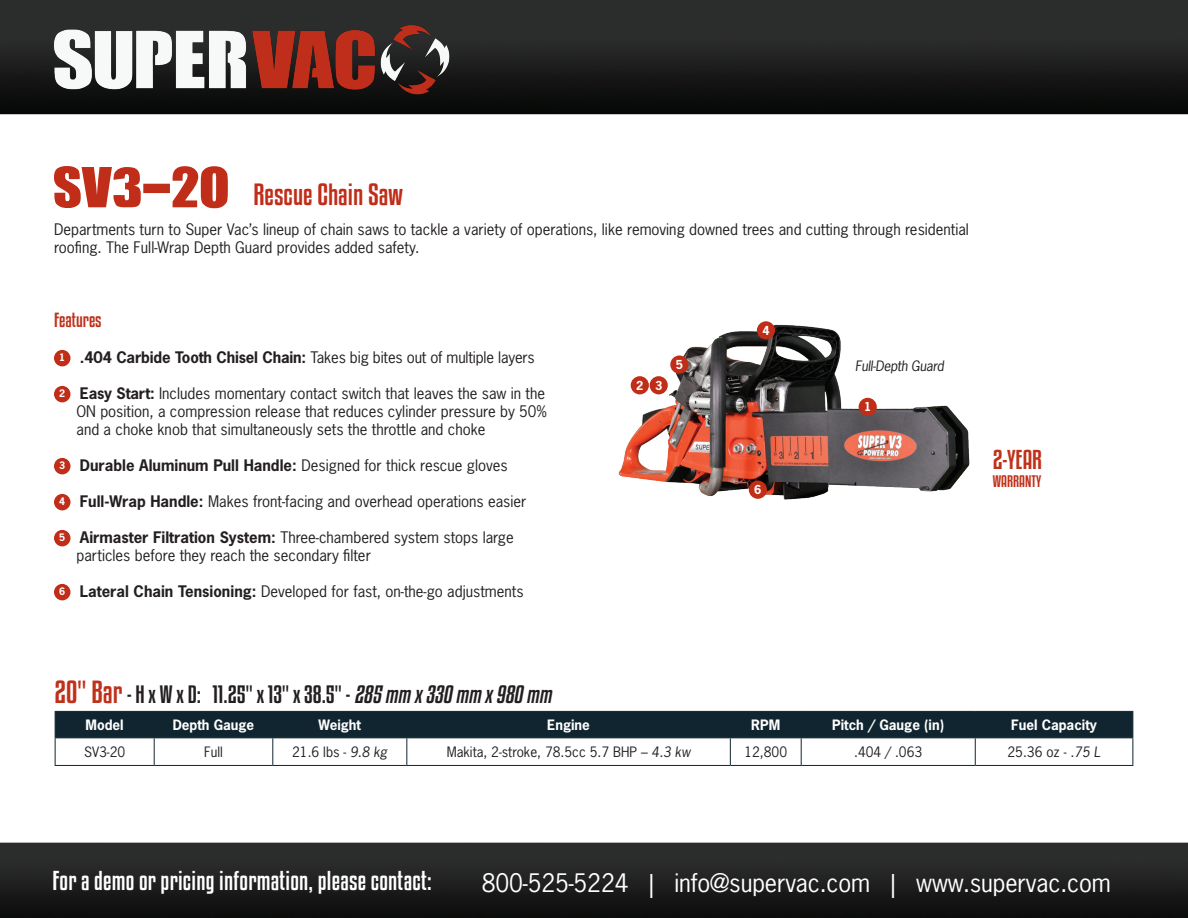
<style>
.page{position:relative;width:1188px;height:918px;background:#fff}
.page>*{position:absolute;margin:0;border:0;box-sizing:border-box;transform-origin:0 0}
.t1{font:54px "Call Of Ops Duty";color:#c02d19}
.t2{font:27px "Kenyan Coffee Rg";color:#c02d19}
.t3{font:24px "News Gothic Std";letter-spacing:-.005em;color:#fff}
.t4{font:24px "Kenyan Coffee Rg";letter-spacing:.01em;color:#fff}
.t5{font:24px "Kenyan Coffee Rg";color:#c0311a}
.t6{font:22.05px "Kenyan Coffee Rg";color:#231f20}
.t7{font:18px "Kenyan Coffee Rg";color:#c0311a}
.t8{font:15px/18px "News Gothic Std";color:#231f20}
.t9{font:14.7px "Kenyan Coffee Rg";color:#c0311a}
.t10{font:13.5px "News Gothic Std";color:#231f20}
.t11{font:700 13.5px "News Gothic Std";color:#fff}
.t12{font:italic 13.5px "News Gothic Std";letter-spacing:-.015em;color:#231f20}
.t13{font:700 11.7px "News Gothic Std";color:#fff}
.t14{font:700 9.75px "News Gothic Std";color:#fff}
.s1{font-weight:700}
.s2{font-size:28.2px;color:#c0311a}
.s3{font-style:italic}
</style>
<div class="page">
<img style="left:0;top:0;width:1187px;height:918px">
<img style="left:46px;top:10px;width:415px;height:100px">
<div style="left:54px;top:350px;width:16px;height:16px;background:#c02d19;border-radius:50%"></div>
<div style="left:54px;top:386px;width:16px;height:16px;background:#c02d19;border-radius:50%"></div>
<div style="left:54px;top:458px;width:16px;height:16px;background:#c02d19;border-radius:50%"></div>
<div style="left:54px;top:494px;width:16px;height:16px;background:#c02d19;border-radius:50%"></div>
<div style="left:54px;top:530px;width:16px;height:16px;background:#c02d19;border-radius:50%"></div>
<div style="left:54px;top:584px;width:16px;height:16px;background:#c02d19;border-radius:50%"></div>
<svg style="left:55px;top:711px;width:1078px;height:54px"></svg>
<hr style="left:273px;top:765px;width:134px;height:1px;background:#112530">
<hr style="left:407px;top:765px;width:323px;height:1px;background:#112530">
<hr style="left:730px;top:765px;width:71px;height:1px;background:#112530">
<hr style="left:801px;top:765px;width:174px;height:1px;background:#112530">
<hr style="left:975px;top:765px;width:158px;height:1px;background:#112530">
<hr style="left:55px;top:765px;width:99px;height:1px;background:#112530">
<hr style="left:154px;top:765px;width:119px;height:1px;background:#112530">
<img style="left:603px;top:290px;width:428px;height:233px">
<div style="left:749px;top:481px;width:18px;height:18px;background:#c02d19;border-radius:50%"></div>
<div style="left:859px;top:398px;width:18px;height:18px;background:#c02d19;border-radius:50%"></div>
<div style="left:757px;top:321px;width:18px;height:19px;background:#c02d19;border-radius:50%"></div>
<div style="left:670px;top:356px;width:19px;height:18px;background:#c02d19;border-radius:50%"></div>
<div style="left:650px;top:376px;width:18px;height:18px;background:#c02d19;border-radius:50%"></div>
<div style="left:631px;top:376px;width:18px;height:18px;background:#c02d19;border-radius:50%"></div>
<p class="t1" style="left:54px;top:166px;width:178px">SV3-20</p>
<p class="t2" style="left:254px;top:178px;width:151px">Rescue Chain Saw</p>
<p class="t8" style="left:54px;top:220px;width:916px">Departments turn to Super Vac’s lineup of chain saws to tackle a variety of operations, like removing downed trees and cutting through residential roofing. The Full-Wrap Depth Guard provides added safety.</p>
<p class="t7" style="left:54px;top:309px;width:49px">Features</p>
<p class="t14" style="left:59px;top:351px;width:8px">1</p>
<p class="t8" style="left:80px;top:349px;width:457px"><span class="s1">.404 Carbide Tooth Chisel Chain:</span> Takes big bites out of multiple layers</p>
<p class="t14" style="left:59px;top:387px;width:8px">2</p>
<p class="t8" style="left:76px;top:385px;width:472px;text-align:justify"><span class="s1">Easy Start:</span> Includes momentary contact switch that leaves the saw in the ON position, a compression release that reduces cylinder pressure by 50% and a choke knob that simultaneously sets the throttle and choke</p>
<p class="t14" style="left:59px;top:459px;width:8px">3</p>
<p class="t8" style="left:80px;top:457px;width:429px"><span class="s1">Durable Aluminum Pull Handle:</span> Designed for thick rescue gloves</p>
<p class="t14" style="left:59px;top:495px;width:8px">4</p>
<p class="t8" style="left:80px;top:493px;width:448px"><span class="s1">Full-Wrap Handle:</span> Makes front-facing and overhead operations easier</p>
<p class="t14" style="left:59px;top:531px;width:8px">5</p>
<p class="t8" style="left:76px;top:529px;width:439px"><span class="s1">Airmaster Filtration System:</span> Three-chambered system stops large particles before they reach the secondary filter</p>
<p class="t14" style="left:59px;top:585px;width:8px">6</p>
<p class="t8" style="left:80px;top:583px;width:445px"><span class="s1">Lateral Chain Tensioning:</span> Developed for fast, on-the-go adjustments</p>
<p class="t13" style="left:636px;top:378px;width:9px">2</p>
<p class="t13" style="left:655px;top:378px;width:9px">3</p>
<p class="t13" style="left:676px;top:357px;width:9px">5</p>
<p class="t13" style="left:762px;top:323px;width:9px">4</p>
<p class="t13" style="left:754px;top:482px;width:9px">6</p>
<p class="t12" style="left:855px;top:358px;width:91px">Full-Depth Guard</p>
<p class="t13" style="left:864px;top:399px;width:9px">1</p>
<p class="t5" style="left:993px;top:445px;width:51px">2-YEAR</p>
<p class="t9" style="left:993px;top:472px;width:50px">WARRANTY</p>
<p class="t6" style="left:55px;top:681px;width:503px"><span class="s2">20" Bar</span> - H x W x D: 11.25" x 13" x 38.5" - <span class="s3">285 mm x330 mm x980 mm</span></p>
<p class="t11" style="left:86px;top:716px;width:40px">Model</p>
<p class="t11" style="left:173px;top:716px;width:83px">Depth Gauge</p>
<p class="t11" style="left:319px;top:716px;width:44px">Weight</p>
<p class="t11" style="left:547px;top:716px;width:44px">Engine</p>
<p class="t11" style="left:751px;top:716px;width:30px">RPM</p>
<p class="t11" style="left:832px;top:716px;width:113px">Pitch / Gauge (in)</p>
<p class="t11" style="left:1011px;top:716px;width:87px">Fuel Capacity</p>
<p class="t10" style="left:84px;top:743px;width:43px">SV3-20</p>
<p class="t10" style="left:204px;top:743px;width:20px">Full</p>
<p class="t10" style="left:292px;top:743px;width:97px">21.6 lbs - <span class="s3">9.8 kg</span></p>
<p class="t10" style="left:447px;top:743px;width:245px">Makita, 2-stroke, 78.5cc 5.7 BHP – <span class="s3">4.3 kw</span></p>
<p class="t10" style="left:744px;top:743px;width:44px">12,800</p>
<p class="t10" style="left:854px;top:743px;width:70px">.404 / .063</p>
<p class="t10" style="left:1008px;top:743px;width:95px">25.36 oz - <span class="s3">.75 L</span></p>
<p class="t4" style="left:52px;top:866px;width:381px">For a demo or pricing information, please contact:</p>
<p class="t3" style="left:482px;top:867px;width:631px">800-525-5224 | info@supervac.com | www.supervac.com</p>
</div>
